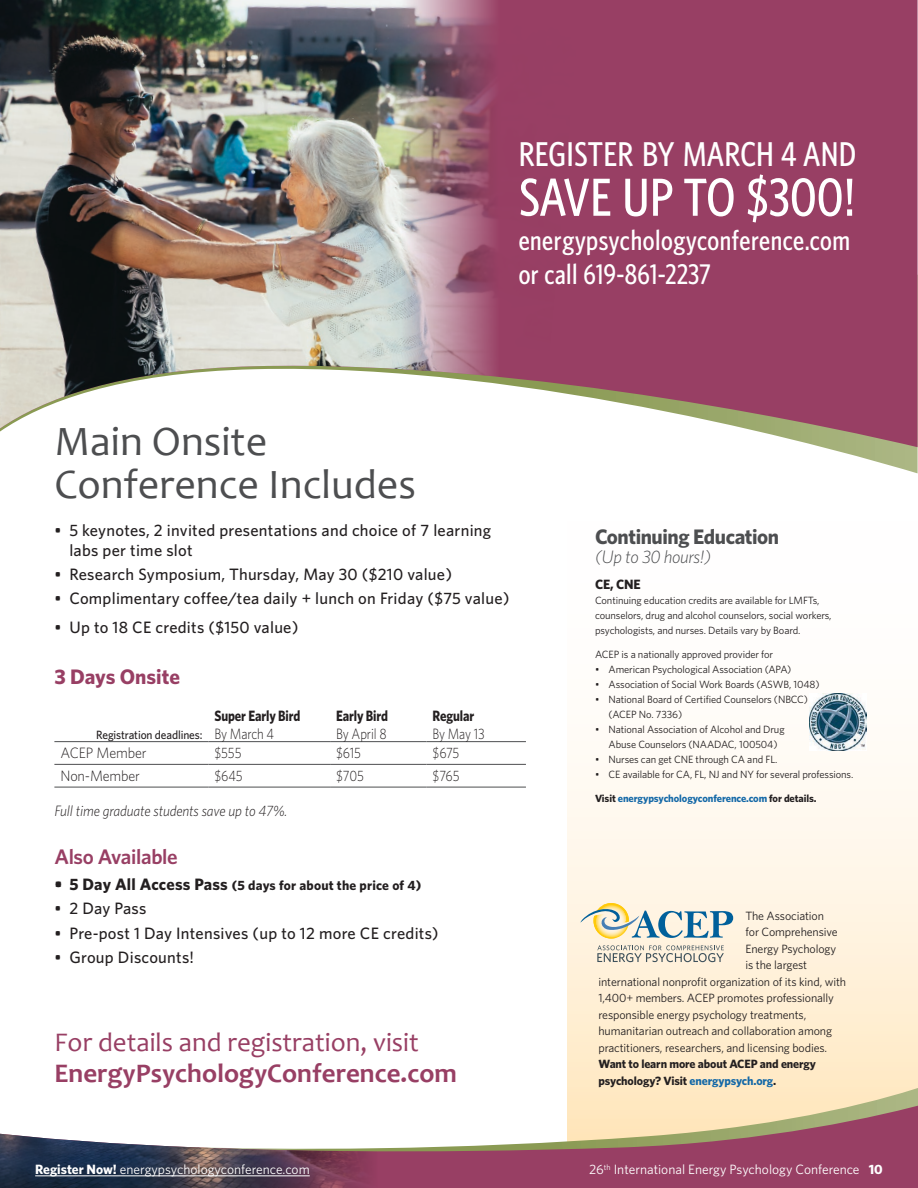
<style>
.page{position:relative;width:918px;height:1188px;background:#fff}
.page>*{position:absolute;margin:0;border:0;box-sizing:border-box;transform-origin:0 0}
.t1{font:500 53.7px "Whitney Condensed";letter-spacing:.005em;color:#fff}
.t2{font:42px/43.5px "Candara";color:#4d4e50}
.t3{font:500 34.5px "Whitney Condensed";letter-spacing:.005em;color:#fff}
.t4{font:500 28.5px/34.3px "Whitney Condensed";letter-spacing:.02em;color:#fff}
.t5{font:27px/30.9px "Candara";color:#983f64}
.Workshop_Heading{font:700 21px "Whitney";letter-spacing:-.02em;color:#4d4e50}
.Session_Title{font:600 21px "Whitney";letter-spacing:-.015em;color:#983f64}
.t6{font:700 21px "Whitney";color:#983f64}
.Workshop_Heading-2{font:italic 300 18px "Whitney";letter-spacing:-.02em;color:#4d4e50}
.t7{font:500 16.5px/19.5px "Whitney";letter-spacing:.015em;color:#231f20}
.Grid_Session_TItle{font:700 15px/18px "Whitney";letter-spacing:-.01em;color:#231f20;scale:.85 1}
.Speaker_Description{font:italic 300 15px "Whitney";letter-spacing:-.01em;color:#231f20;scale:.95 1}
.Grid_Session_TItle-2{font:300 15px "Whitney";letter-spacing:-.01em;color:#231f20;scale:.85 1}
.Grid_Session_TItle-3{font:300 15px "Whitney";letter-spacing:-.01em;color:#231f20;scale:.95 1}
.t8{font:13.5px "Whitney";color:#fff}
._1st_Speaker_Body{font:700 13.5px "Whitney";letter-spacing:.015em;color:#231f20}
._1st_Speaker_Body-2{font:12px "Whitney";letter-spacing:-.01em;color:#231f20}
._1st_Speaker_Body-3{font:700 12px "Whitney";letter-spacing:-.01em;color:#231f20}
.Grid_Session_TItle-4{font:500 12px "Whitney";letter-spacing:-.01em;color:#231f20;scale:.95 1}
._1st_Speaker_Body-4{font:10.5px/15px "Whitney";letter-spacing:-.01em;color:#231f20}
._1st_Speaker_Body-5{font:700 10.5px "Whitney";letter-spacing:-.01em;color:#1368a7}
.s1{font-weight:300}
.s2{font-size:16.5px}
.s3{font-weight:700}
.s4{color:#231f20}
.s5{color:#1368a7}
</style>
<div class="page">
<svg style="left:567px;top:473px;width:351px;height:610px"></svg>
<svg style="left:822px;top:447px;width:96px;height:26px"></svg>
<svg style="left:581px;top:0;width:337px;height:447px;fill:#983f64"></svg>
<img style="left:0;top:0;width:581px;height:432px">
<svg style="left:597px;top:945px;width:127px;height:17px"></svg>
<svg style="left:581px;top:903px;width:152px;height:36px"></svg>
<img style="left:810px;top:693px;width:56px;height:57px">
<hr style="left:54px;top:741px;width:154px;height:1px;background:#4d4e50">
<hr style="left:208px;top:741px;width:122px;height:1px;background:#4d4e50">
<hr style="left:330px;top:741px;width:97px;height:1px;background:#4d4e50">
<hr style="left:427px;top:741px;width:99px;height:1px;background:#4d4e50">
<hr style="left:54px;top:787px;width:154px;height:1px;background:#4d4e50">
<hr style="left:208px;top:787px;width:122px;height:1px;background:#4d4e50">
<hr style="left:330px;top:787px;width:97px;height:1px;background:#4d4e50">
<hr style="left:427px;top:787px;width:99px;height:1px;background:#4d4e50">
<hr style="left:54px;top:764px;width:154px;height:1px;background:#4d4e50">
<hr style="left:208px;top:764px;width:122px;height:1px;background:#4d4e50">
<hr style="left:330px;top:764px;width:97px;height:1px;background:#4d4e50">
<hr style="left:427px;top:764px;width:99px;height:1px;background:#4d4e50">
<div style="left:567px;top:1083px;width:351px;height:19px;background:#ffe8c3"></div>
<svg style="left:378px;top:1102px;width:540px;height:86px;fill:#983f64"></svg>
<img style="left:0;top:1133px;width:378px;height:55px">
<hr style="left:35px;top:1176px;width:275px;height:1px;background:#fff">
<p class="t3" style="left:519px;top:135px;width:339px">REGISTER BY MARCH 4 AND</p>
<p class="t1" style="left:519px;top:166px;width:338px">SAVE UP TO $300!</p>
<p class="t4" style="left:519px;top:223px;width:333px">energypsychologyconference.com or call 619-861-2237</p>
<p class="t2" style="left:54px;top:419px;width:363px">Main Onsite<br>Conference Includes</p>
<p class="t7" style="left:69px;top:520px;width:423px;text-indent:-15px">• 5 keynotes, 2 invited presentations and choice of 7 learning labs per time slot</p>
<p class="t7" style="left:54px;top:564px;width:399px">• Research Symposium, Thursday, May 30 ($210 value)</p>
<p class="t7" style="left:54px;top:589px;width:457px">• Complimentary coffee/tea daily + lunch on Friday ($75 value)</p>
<p class="t7" style="left:54px;top:617px;width:246px">• Up to 18 CE credits ($150 value)</p>
<p class="t6" style="left:54px;top:664px;width:127px">3 Days Onsite</p>
<p class="Grid_Session_TItle-4" style="left:96px;top:727px;width:113px">Registration deadlines:</p>
<p class="Grid_Session_TItle" style="left:214px;top:706px;width:103px">Super Early Bird<br><span class="s1">By March 4</span></p>
<p class="Grid_Session_TItle" style="left:336px;top:706px;width:63px">Early Bird<br><span class="s1">By April 8</span></p>
<p class="Grid_Session_TItle" style="left:433px;top:706px;width:63px">Regular<br><span class="s1">By May 13</span></p>
<p class="Grid_Session_TItle-3" style="left:60px;top:744px;width:92px">ACEP Member</p>
<p class="Grid_Session_TItle-2" style="left:214px;top:744px;width:33px">$555</p>
<p class="Grid_Session_TItle-2" style="left:336px;top:744px;width:31px">$615</p>
<p class="Grid_Session_TItle-2" style="left:433px;top:744px;width:33px">$675</p>
<p class="Grid_Session_TItle-3" style="left:60px;top:767px;width:85px">Non-Member</p>
<p class="Grid_Session_TItle-2" style="left:214px;top:767px;width:35px">$645</p>
<p class="Grid_Session_TItle-2" style="left:336px;top:767px;width:34px">$705</p>
<p class="Grid_Session_TItle-2" style="left:433px;top:767px;width:33px">$765</p>
<p class="Speaker_Description" style="left:54px;top:802px;width:247px">Full time graduate students save up to 47%.</p>
<p class="Session_Title" style="left:54px;top:844px;width:125px">Also Available</p>
<p class="_1st_Speaker_Body" style="left:54px;top:877px;width:369px"><span class="s2">• 5 Day All Access Pass</span> (5 days for about the price of 4)</p>
<p class="t7" style="left:54px;top:898px;width:93px">• 2 Day Pass</p>
<p class="t7" style="left:54px;top:923px;width:386px">• Pre-post 1 Day Intensives (up to 12 more CE credits)</p>
<p class="t7" style="left:54px;top:947px;width:141px">• Group Discounts!</p>
<p class="t5" style="left:54px;top:1026px;width:404px">For details and registration, visit<br><span class="s3">EnergyPsychologyConference.com</span></p>
<p class="Workshop_Heading" style="left:595px;top:524px;width:186px">Continuing Education</p>
<p class="Workshop_Heading-2" style="left:595px;top:547px;width:117px">(Up to 30 hours!)</p>
<p class="_1st_Speaker_Body" style="left:595px;top:576px;width:47px">CE, CNE</p>
<p class="_1st_Speaker_Body-4" style="left:595px;top:592px;width:238px">Continuing education credits are available for LMFTs, counselors, drug and alcohol counselors, social workers, psychologists, and nurses. Details vary by Board.</p>
<p class="_1st_Speaker_Body-4" style="left:595px;top:646px;width:180px">ACEP is a nationally approved provider for</p>
<p class="_1st_Speaker_Body-4" style="left:595px;top:661px;width:198px">• American Psychological Association (APA)</p>
<p class="_1st_Speaker_Body-4" style="left:595px;top:676px;width:226px">• Association of Social Work Boards (ASWB, 1048)</p>
<p class="_1st_Speaker_Body-4" style="left:609px;top:691px;width:201px;text-indent:-14px">• National Board of Certified Counselors (NBCC) (ACEP No. 7336)</p>
<p class="_1st_Speaker_Body-4" style="left:609px;top:721px;width:178px;text-indent:-14px">• National Association of Alcohol and Drug<br>Abuse Counselors (NAADAC, 100504)</p>
<p class="_1st_Speaker_Body-4" style="left:595px;top:751px;width:184px">• Nurses can get CNE through CA and FL.</p>
<p class="_1st_Speaker_Body-4" style="left:595px;top:766px;width:260px">• CE available for CA, FL, NJ and NY for several professions.</p>
<p class="_1st_Speaker_Body-5" style="left:595px;top:792px;width:223px"><span class="s4">Visit</span> energypsychologyconference.com <span class="s4">for details.</span></p>
<p class="_1st_Speaker_Body-2" style="left:745px;top:909px;width:80px">The Association</p>
<p class="_1st_Speaker_Body-2" style="left:745px;top:925px;width:94px">for Comprehensive</p>
<p class="_1st_Speaker_Body-2" style="left:745px;top:942px;width:92px">Energy Psychology</p>
<p class="_1st_Speaker_Body-2" style="left:745px;top:958px;width:63px">is the largest</p>
<p class="_1st_Speaker_Body-2" style="left:598px;top:975px;width:249px">international nonprofit organization of its kind, with</p>
<p class="_1st_Speaker_Body-2" style="left:598px;top:991px;width:237px">1,400+ members. ACEP promotes professionally</p>
<p class="_1st_Speaker_Body-2" style="left:598px;top:1008px;width:209px">responsible energy psychology treatments,</p>
<p class="_1st_Speaker_Body-2" style="left:598px;top:1024px;width:235px">humanitarian outreach and collaboration among</p>
<p class="_1st_Speaker_Body-2" style="left:598px;top:1041px;width:230px">practitioners, researchers, and licensing bodies.</p>
<p class="_1st_Speaker_Body-3" style="left:598px;top:1057px;width:219px">Want to learn more about ACEP and energy</p>
<p class="_1st_Speaker_Body-3" style="left:598px;top:1073px;width:179px">psychology? Visit <span class="s5">energypsych.org</span>.</p>
<p class="t8" style="left:35px;top:1161px;width:276px"><span class="s3">Register Now!</span> energypsychologyconference.com</p>
<p class="t8" style="left:589px;top:1161px;width:295px">26<sup>th</sup> International Energy Psychology Conference <span class="s3">10</span></p>
</div>
